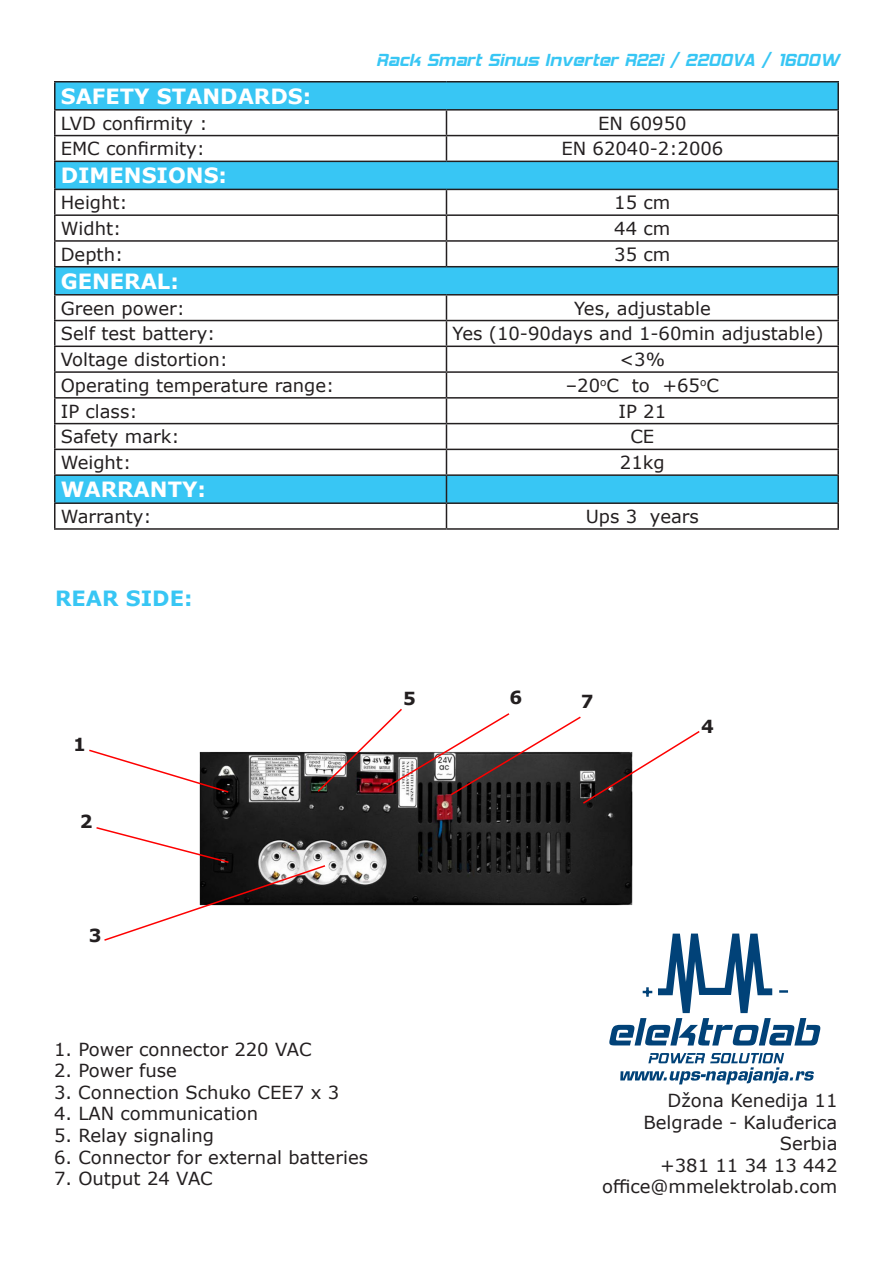
<style>
.page{position:relative;width:893px;height:1263px;background:#fff}
.page>*{position:absolute;margin:0;border:0;box-sizing:border-box;transform-origin:0 0}
.t1{font:700 21px "Verdana";color:#fff}
.t2{font:21px "Hemi Head 426";color:#38c6f4}
.t3{font:700 21px "Verdana";color:#38c6f4}
.t4{font:18px/21.6px "Verdana";color:#231f20;text-align:right}
.t5{font:700 18px "Verdana";color:#231f20}
</style>
<div class="page">
<div style="left:55px;top:82px;width:783px;height:28px;background:#38c6f4"></div>
<div style="left:55px;top:161px;width:783px;height:28px;background:#38c6f4"></div>
<div style="left:55px;top:267px;width:783px;height:28px;background:#38c6f4"></div>
<hr style="left:54px;top:81px;width:392px;height:2px;background:#231f20">
<hr style="left:54px;top:83px;width:2px;height:26px;background:#231f20">
<hr style="left:446px;top:81px;width:393px;height:2px;background:#231f20">
<hr style="left:837px;top:83px;width:2px;height:26px;background:#231f20">
<hr style="left:54px;top:109px;width:392px;height:2px;background:#231f20">
<hr style="left:54px;top:111px;width:2px;height:24px;background:#231f20">
<hr style="left:446px;top:109px;width:393px;height:2px;background:#231f20">
<hr style="left:837px;top:111px;width:2px;height:24px;background:#231f20">
<hr style="left:54px;top:135px;width:392px;height:1px;background:#231f20">
<hr style="left:54px;top:136px;width:2px;height:25px;background:#231f20">
<hr style="left:446px;top:135px;width:393px;height:1px;background:#231f20">
<svg style="left:446px;top:111px;width:1px;height:50px"></svg>
<hr style="left:837px;top:136px;width:2px;height:25px;background:#231f20">
<hr style="left:54px;top:161px;width:392px;height:1px;background:#231f20">
<hr style="left:54px;top:162px;width:2px;height:27px;background:#231f20">
<hr style="left:446px;top:161px;width:393px;height:1px;background:#231f20">
<hr style="left:837px;top:162px;width:2px;height:27px;background:#231f20">
<hr style="left:54px;top:189px;width:392px;height:1px;background:#231f20">
<hr style="left:54px;top:190px;width:2px;height:24px;background:#231f20">
<hr style="left:446px;top:189px;width:393px;height:1px;background:#231f20">
<hr style="left:837px;top:190px;width:2px;height:24px;background:#231f20">
<hr style="left:54px;top:214px;width:392px;height:2px;background:#231f20">
<hr style="left:54px;top:216px;width:2px;height:24px;background:#231f20">
<hr style="left:446px;top:214px;width:393px;height:2px;background:#231f20">
<hr style="left:837px;top:216px;width:2px;height:24px;background:#231f20">
<hr style="left:54px;top:240px;width:392px;height:2px;background:#231f20">
<hr style="left:54px;top:242px;width:2px;height:24px;background:#231f20">
<hr style="left:446px;top:240px;width:393px;height:2px;background:#231f20">
<svg style="left:446px;top:190px;width:1px;height:76px"></svg>
<hr style="left:837px;top:242px;width:2px;height:24px;background:#231f20">
<hr style="left:54px;top:266px;width:392px;height:1px;background:#231f20">
<hr style="left:54px;top:267px;width:2px;height:27px;background:#231f20">
<hr style="left:446px;top:266px;width:393px;height:1px;background:#231f20">
<hr style="left:837px;top:267px;width:2px;height:27px;background:#231f20">
<hr style="left:54px;top:294px;width:392px;height:1px;background:#231f20">
<hr style="left:54px;top:295px;width:2px;height:25px;background:#231f20">
<hr style="left:446px;top:294px;width:393px;height:1px;background:#231f20">
<hr style="left:837px;top:295px;width:2px;height:25px;background:#231f20">
<hr style="left:54px;top:320px;width:392px;height:1px;background:#231f20">
<hr style="left:54px;top:321px;width:2px;height:25px;background:#231f20">
<hr style="left:446px;top:320px;width:393px;height:1px;background:#231f20">
<hr style="left:837px;top:321px;width:2px;height:25px;background:#231f20">
<hr style="left:54px;top:346px;width:392px;height:1px;background:#231f20">
<hr style="left:54px;top:347px;width:2px;height:24px;background:#231f20">
<hr style="left:446px;top:346px;width:393px;height:1px;background:#231f20">
<hr style="left:837px;top:347px;width:2px;height:24px;background:#231f20">
<hr style="left:54px;top:371px;width:392px;height:2px;background:#231f20">
<hr style="left:54px;top:373px;width:2px;height:24px;background:#231f20">
<hr style="left:446px;top:371px;width:393px;height:2px;background:#231f20">
<hr style="left:837px;top:373px;width:2px;height:24px;background:#231f20">
<hr style="left:54px;top:397px;width:392px;height:2px;background:#231f20">
<hr style="left:54px;top:399px;width:2px;height:24px;background:#231f20">
<hr style="left:446px;top:397px;width:393px;height:2px;background:#231f20">
<hr style="left:837px;top:399px;width:2px;height:24px;background:#231f20">
<hr style="left:54px;top:423px;width:392px;height:1px;background:#231f20">
<hr style="left:54px;top:424px;width:2px;height:25px;background:#231f20">
<hr style="left:446px;top:423px;width:393px;height:1px;background:#231f20">
<hr style="left:837px;top:424px;width:2px;height:25px;background:#231f20">
<hr style="left:54px;top:449px;width:392px;height:1px;background:#231f20">
<hr style="left:54px;top:450px;width:2px;height:24px;background:#231f20">
<hr style="left:446px;top:449px;width:393px;height:1px;background:#231f20">
<hr style="left:837px;top:450px;width:2px;height:24px;background:#231f20">
<hr style="left:54px;top:474px;width:392px;height:2px;background:#231f20">
<hr style="left:54px;top:476px;width:2px;height:26px;background:#231f20">
<hr style="left:446px;top:474px;width:393px;height:2px;background:#231f20">
<hr style="left:837px;top:476px;width:2px;height:26px;background:#231f20">
<hr style="left:54px;top:502px;width:392px;height:2px;background:#231f20">
<hr style="left:54px;top:504px;width:2px;height:24px;background:#231f20">
<hr style="left:446px;top:502px;width:393px;height:2px;background:#231f20">
<svg style="left:55px;top:295px;width:783px;height:233px"></svg>
<hr style="left:837px;top:504px;width:2px;height:24px;background:#231f20">
<hr style="left:54px;top:528px;width:392px;height:2px;background:#231f20">
<hr style="left:446px;top:528px;width:393px;height:2px;background:#231f20">
<svg style="left:609px;top:933px;width:211px;height:112px"></svg>
<svg style="left:620px;top:1053px;width:194px;height:31px"></svg>
<img style="left:199px;top:751px;width:434px;height:155px">
<svg style="left:89px;top:749px;width:141px;height:45px"></svg>
<svg style="left:96px;top:826px;width:231px;height:115px"></svg>
<svg style="left:316px;top:709px;width:384px;height:96px"></svg>
<p class="t2" style="left:376px;top:51px;width:464px">Rack Smart Sinus Inverter R22i / 2200VA / 1600W</p>
<p class="t1" style="left:61px;top:81px;width:252px">SAFETY STANDARDS:</p>
<p class="t4" style="left:61px;top:112px;width:148px">LVD confirmity :</p>
<p class="t4" style="left:598px;top:112px;width:90px">EN 60950</p>
<p class="t4" style="left:61px;top:138px;width:146px">EMC confirmity:</p>
<p class="t4" style="left:561px;top:138px;width:163px">EN 62040-2:2006</p>
<p class="t1" style="left:61px;top:161px;width:168px">DIMENSIONS:</p>
<p class="t4" style="left:61px;top:192px;width:69px">Height:</p>
<p class="t4" style="left:614px;top:192px;width:58px">15 cm</p>
<p class="t4" style="left:61px;top:217px;width:62px">Widht:</p>
<p class="t4" style="left:614px;top:217px;width:58px">44 cm</p>
<p class="t4" style="left:61px;top:243px;width:64px">Depth:</p>
<p class="t4" style="left:614px;top:243px;width:58px">35 cm</p>
<p class="t1" style="left:61px;top:266px;width:120px">GENERAL:</p>
<p class="t4" style="left:61px;top:297px;width:126px">Green power:</p>
<p class="t4" style="left:574px;top:297px;width:138px">Yes, adjustable</p>
<p class="t4" style="left:61px;top:323px;width:156px">Self test battery:</p>
<p class="t4" style="left:452px;top:323px;width:373px">Yes (10-90days and 1-60min adjustable)</p>
<p class="t4" style="left:61px;top:349px;width:169px">Voltage distortion:</p>
<p class="t4" style="left:620px;top:349px;width:47px">&lt;3%</p>
<p class="t4" style="left:61px;top:374px;width:275px">Operating temperature range:</p>
<p class="t4" style="left:566px;top:374px;width:155px">–20<sup>o</sup>C to +65<sup>o</sup>C</p>
<p class="t4" style="left:61px;top:400px;width:78px">IP class:</p>
<p class="t4" style="left:618px;top:400px;width:49px">IP 21</p>
<p class="t4" style="left:61px;top:426px;width:121px">Safety mark:</p>
<p class="t4" style="left:630px;top:426px;width:25px">CE</p>
<p class="t4" style="left:61px;top:452px;width:72px">Weight:</p>
<p class="t4" style="left:620px;top:452px;width:46px">21kg</p>
<p class="t1" style="left:61px;top:475px;width:147px">WARRANTY:</p>
<p class="t4" style="left:61px;top:505px;width:92px">Warranty:</p>
<p class="t4" style="left:586px;top:505px;width:115px">Ups 3 years</p>
<p class="t3" style="left:55px;top:583px;width:139px">REAR SIDE:</p>
<p class="t5" style="left:73px;top:732px;width:14px">1</p>
<p class="t5" style="left:80px;top:809px;width:14px">2</p>
<p class="t5" style="left:403px;top:685px;width:14px">5</p>
<p class="t5" style="left:509px;top:685px;width:14px">6</p>
<p class="t5" style="left:581px;top:688px;width:14px">7</p>
<p class="t5" style="left:701px;top:714px;width:14px">4</p>
<p class="t5" style="left:89px;top:922px;width:14px">3</p>
<p class="t4" style="left:54px;top:1038px;width:259px">1. Power connector 220 VAC</p>
<p class="t4" style="left:54px;top:1060px;width:124px">2. Power fuse</p>
<p class="t4" style="left:54px;top:1081px;width:287px">3. Connection Schuko CEE7 x 3</p>
<p class="t4" style="left:54px;top:1103px;width:206px">4. LAN communication</p>
<p class="t4" style="left:54px;top:1124px;width:161px">5. Relay signaling</p>
<p class="t4" style="left:54px;top:1146px;width:316px">6. Connector for external batteries</p>
<p class="t4" style="left:54px;top:1168px;width:160px">7. Output 24 VAC</p>
<p class="t4" style="left:668px;top:1089px;width:171px">Džona Kenedija 11</p>
<p class="t4" style="left:602px;top:1111px;width:237px">Belgrade - Kaluđerica<br>Serbia<br>+381 11 34 13 442 office@mmelektrolab.com</p>
</div>
